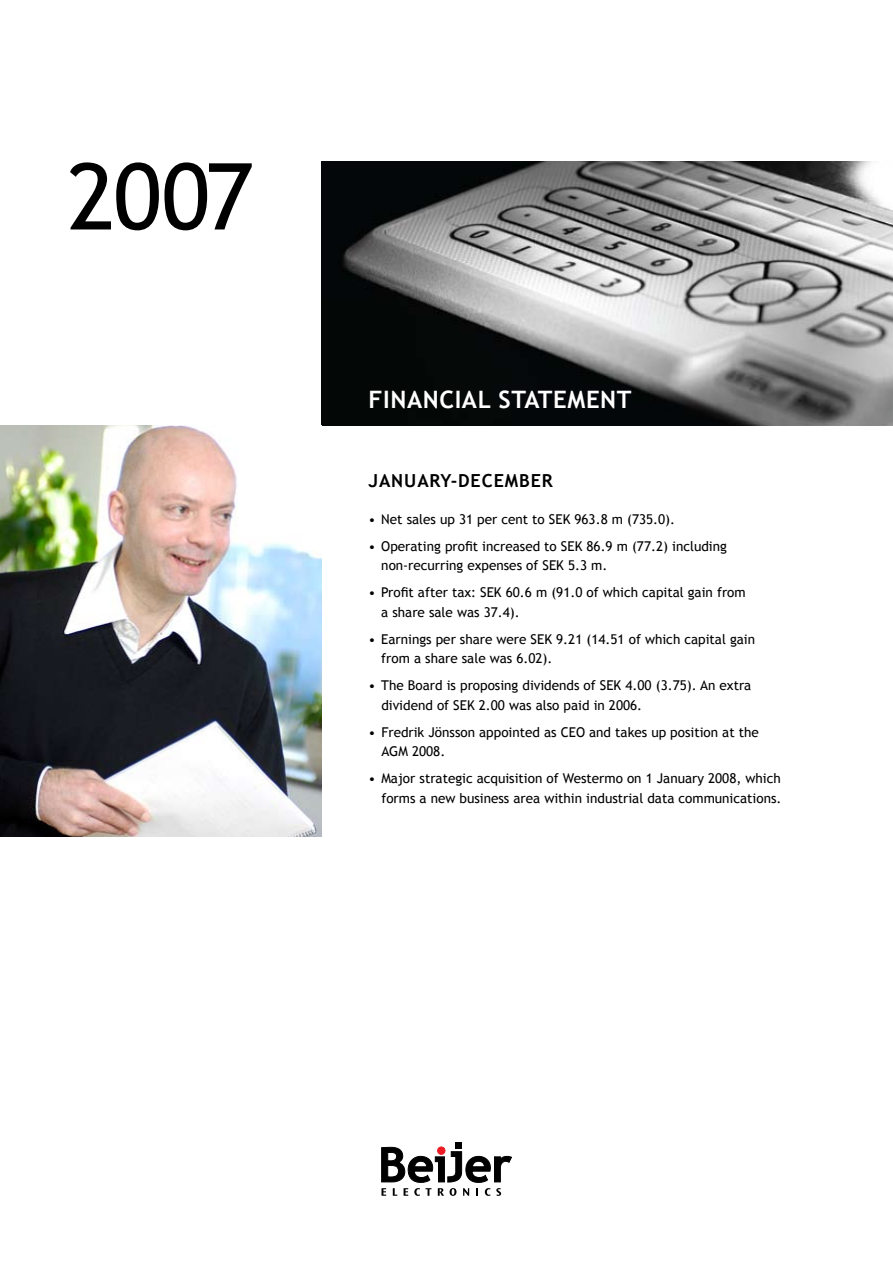
<style>
.page{position:relative;width:893px;height:1263px;background:#fff}
.page>*{position:absolute;margin:0;border:0;box-sizing:border-box;transform-origin:0 0}
.t1{font:92.1px "Trebuchet MS";color:#000}
.t2{font:700 24px "Trebuchet MS";letter-spacing:.025em;color:#fff}
.t3{font:700 18px "Trebuchet MS";letter-spacing:.05em;color:#000}
.t4{font:13.5px/19.5px "Trebuchet MS";color:#000}
</style>
<div class="page">
<img style="left:321px;top:162px;width:572px;height:263px">
<img style="left:0;top:425px;width:321px;height:412px">
<svg style="left:381px;top:1147px;width:131px;height:49px"></svg>
<div style="left:455px;top:1142px;width:7px;height:7px;background:#000"></div>
<h1 class="t1" style="left:67px;top:143px;width:188px">2007</h1>
<h2 class="t2" style="left:369px;top:384px;width:265px">FINANCIAL STATEMENT</h2>
<h3 class="t3" style="left:369px;top:470px;width:186px">JANUARY-DECEMBER</h3>
<p class="t4" style="left:369px;top:510px;width:308px">• Net sales up 31 per cent to SEK 963.8 m (735.0).</p>
<p class="t4" style="left:381px;top:537px;width:347px;text-indent:-13px">• Operating profit increased to SEK 86.9 m (77.2) including non-recurring expenses of SEK 5.3 m.</p>
<p class="t4" style="left:381px;top:583px;width:366px;text-indent:-13px">• Profit after tax: SEK 60.6 m (91.0 of which capital gain from a share sale was 37.4).</p>
<p class="t4" style="left:381px;top:630px;width:375px;text-indent:-13px">• Earnings per share were SEK 9.21 (14.51 of which capital gain from a share sale was 6.02).</p>
<p class="t4" style="left:381px;top:676px;width:372px;text-indent:-13px">• The Board is proposing dividends of SEK 4.00 (3.75). An extra dividend of SEK 2.00 was also paid in 2006.</p>
<p class="t4" style="left:381px;top:723px;width:379px;text-indent:-13px">• Fredrik Jönsson appointed as CEO and takes up position at the<br>AGM 2008.</p>
<p class="t4" style="left:369px;top:769px;width:414px;text-align:right">• Major strategic acquisition of Westermo on 1 January 2008, which forms a new business area within industrial data communications.</p>
</div>
